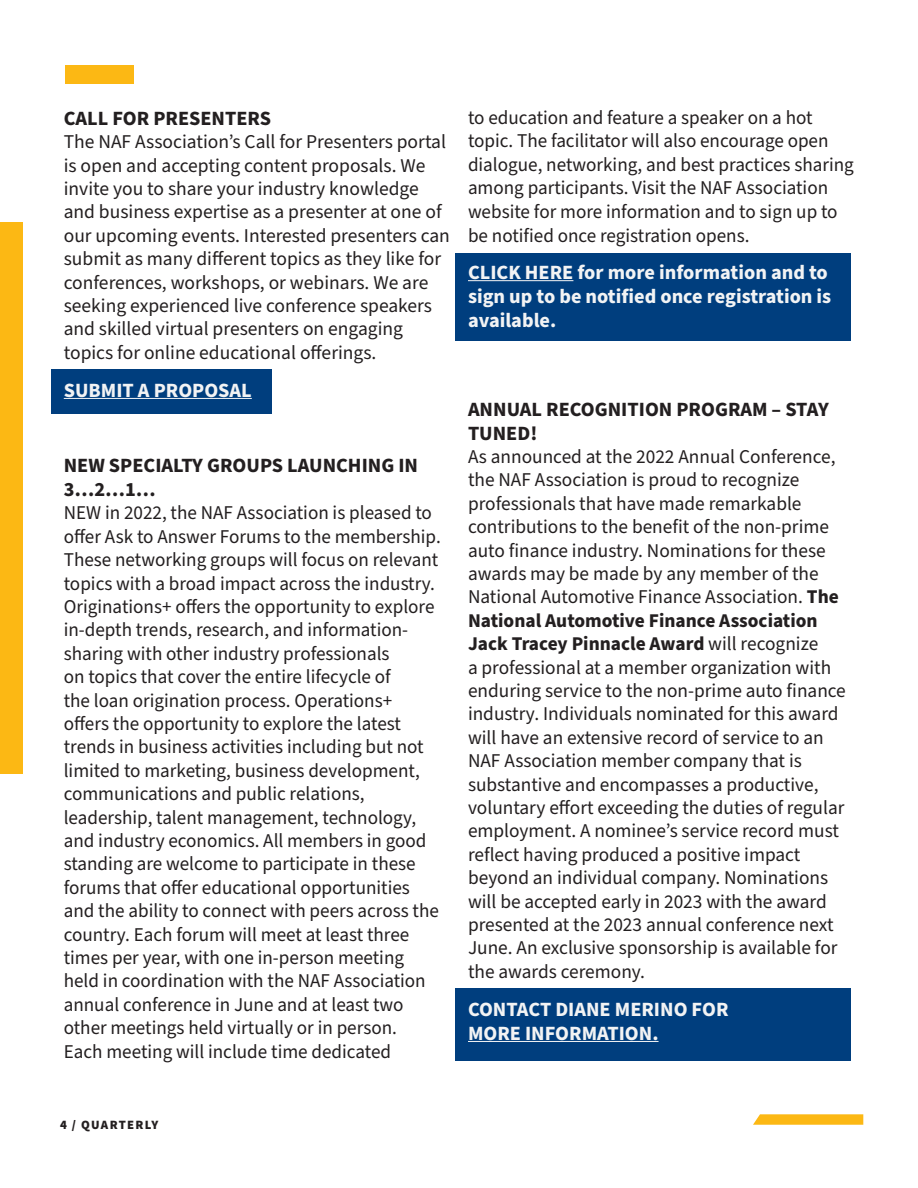
<style>
.page{position:relative;width:918px;height:1188px;background:#fff}
.page>*{position:absolute;margin:0;border:0;box-sizing:border-box;transform-origin:0 0}
.Body_Text{font:700 20.25px/24px "Source Sans Pro";color:#f2f3f4}
.Body_Text-2{font:700 20.25px/24px "Source Sans Pro";color:#231f20}
.Body_Text-3{font:19.5px/23.4px "Source Sans Pro";color:#231f20}
.t1{font:900 12.75px "Source Sans Pro";letter-spacing:.1em;color:#231f20}
.s1{font-weight:700}
</style>
<div class="page">
<div style="left:65px;top:65px;width:68px;height:19px;background:#fcb814"></div>
<div style="left:0;top:223px;width:22px;height:551px;background:#fcb814"></div>
<svg style="left:753px;top:1114px;width:110px;height:11px"></svg>
<div style="left:51px;top:369px;width:220px;height:44px;background:#003e7e"></div>
<div style="left:456px;top:253px;width:395px;height:87px;background:#003e7e"></div>
<div style="left:456px;top:988px;width:395px;height:73px;background:#003e7e"></div>
<hr style="left:64px;top:398px;width:188px;height:1px;background:#f2f3f4">
<hr style="left:468px;top:280px;width:105px;height:1px;background:#f2f3f4">
<hr style="left:468px;top:1041px;width:191px;height:1px;background:#f2f3f4">
<p class="Body_Text-2" style="left:64px;top:107px;width:209px">CALL FOR PRESENTERS</p>
<p class="Body_Text-3" style="left:64px;top:131px;width:388px">The NAF Association’s Call for Presenters portal is open and accepting content proposals. We invite you to share your industry knowledge and business expertise as a presenter at one of our upcoming events. Interested presenters can submit as many different topics as they like for conferences, workshops, or webinars. We are seeking experienced live conference speakers and skilled virtual presenters on engaging topics for online educational offerings.</p>
<p class="Body_Text" style="left:64px;top:379px;width:190px">SUBMIT A PROPOSAL</p>
<p class="Body_Text-2" style="left:64px;top:454px;width:356px">NEW SPECIALTY GROUPS LAUNCHING IN<br>3…2…1…</p>
<p class="Body_Text-3" style="left:64px;top:502px;width:379px">NEW in 2022, the NAF Association is pleased to offer Ask to Answer Forums to the membership.<br>These networking groups will focus on relevant topics with a broad impact across the industry.<br>Originations+ offers the opportunity to explore in-depth trends, research, and information&shy;sharing with other industry professionals<br>on topics that cover the entire lifecycle of<br>the loan origination process. Operations+ offers the opportunity to explore the latest trends in business activities including but not limited to marketing, business development, communications and public relations, leadership, talent management, technology, and industry economics. All members in good standing are welcome to participate in these forums that offer educational opportunities and the ability to connect with peers across the country. Each forum will meet at least three times per year, with one in-person meeting held in coordination with the NAF Association annual conference in June and at least two other meetings held virtually or in person.<br>Each meeting will include time dedicated</p>
<p class="Body_Text-3" style="left:468px;top:106px;width:387px">to education and feature a speaker on a hot topic. The facilitator will also encourage open dialogue, networking, and best practices sharing among participants. Visit the NAF Association website for more information and to sign up to be notified once registration opens.</p>
<p class="Body_Text" style="left:468px;top:261px;width:365px">CLICK HERE for more information and to sign up to be notified once registration is available.</p>
<p class="Body_Text-2" style="left:468px;top:397px;width:362px">ANNUAL RECOGNITION PROGRAM – STAY<br>TUNED!</p>
<p class="Body_Text-3" style="left:468px;top:445px;width:379px">As announced at the 2022 Annual Conference, the NAF Association is proud to recognize professionals that have made remarkable contributions to the benefit of the non-prime auto finance industry. Nominations for these awards may be made by any member of the National Automotive Finance Association. <span class="s1">The National Automotive Finance Association Jack Tracey Pinnacle Award</span> will recognize<br>a professional at a member organization with enduring service to the non-prime auto finance industry. Individuals nominated for this award will have an extensive record of service to an NAF Association member company that is substantive and encompasses a productive, voluntary effort exceeding the duties of regular employment. A nominee’s service record must reflect having produced a positive impact beyond an individual company. Nominations will be accepted early in 2023 with the award presented at the 2023 annual conference next June. An exclusive sponsorship is available for the awards ceremony.</p>
<p class="Body_Text" style="left:468px;top:998px;width:262px">CONTACT DIANE MERINO FOR</p>
<p class="Body_Text" style="left:468px;top:1022px;width:192px">MORE INFORMATION.</p>
<p class="t1" style="left:60px;top:1116px;width:100px">4 / QUARTERLY</p>
</div>
